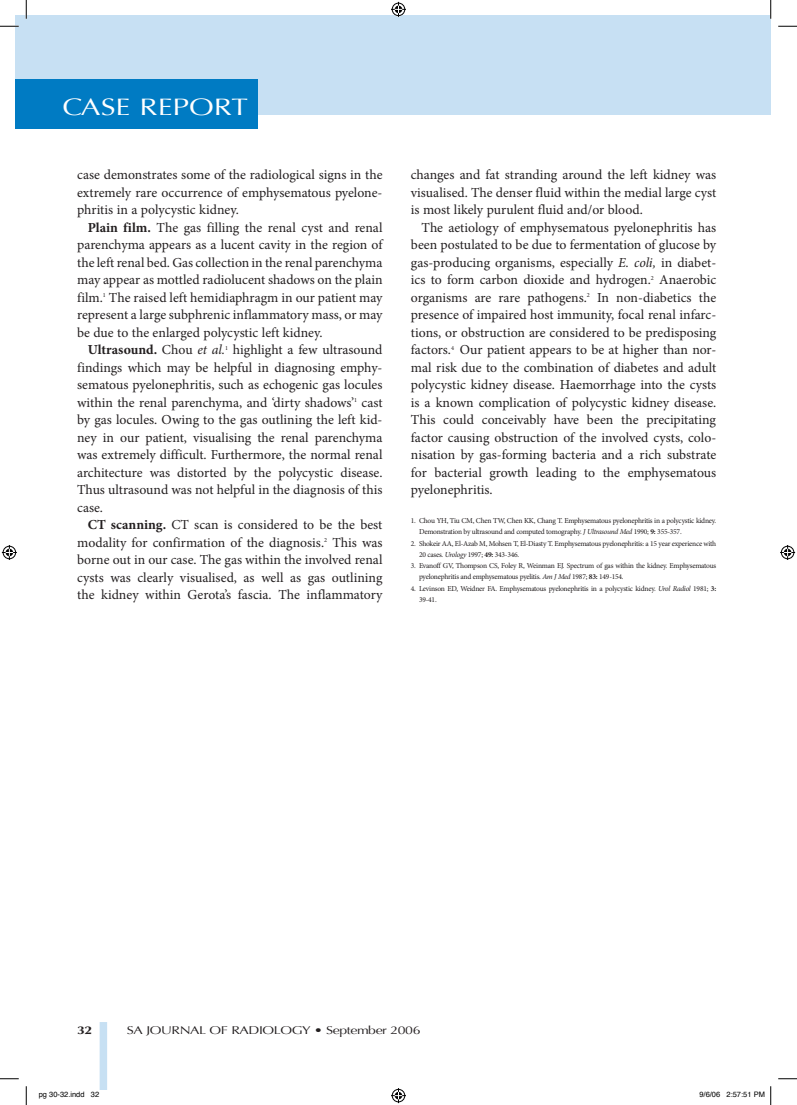
<style>
.page{position:relative;width:797px;height:1105px;background:#fff}
.page>*{position:absolute;margin:0;border:0;box-sizing:border-box;transform-origin:0 0}
.t1{font:23.75px "Optima";color:#fff;scale:1.25 1}
.t2{font:13.75px/17.5px "Minion Pro";color:#231f20;text-align:justify}
.t3{font:11.25px "Optima";letter-spacing:-.03em;color:#231f20;scale:1.25 1}
.t4{font:700 11.25px "Optima";color:#231f20;scale:1.25 1}
.t5{font:7.5px/11.2px "Minion Pro";letter-spacing:-.03em;color:#231f20}
.t6{font:7.5px "Helvetica";color:#000}
.s1{font-weight:700}
.s2{font-style:italic}
</style>
<div class="page">
<div style="left:16px;top:16px;width:754px;height:99px;background:#c7e0f3"></div>
<div style="left:16px;top:79px;width:242px;height:50px;background:#007bc3"></div>
<div style="left:100px;top:1022px;width:7px;height:67px;background:#c7e0f3"></div>
<svg style="left:0;top:25px;width:19px;height:2px"></svg>
<svg style="left:778px;top:25px;width:19px;height:2px"></svg>
<svg style="left:0;top:1078px;width:19px;height:1px"></svg>
<svg style="left:778px;top:1078px;width:19px;height:1px"></svg>
<svg style="left:25px;top:0;width:2px;height:19px"></svg>
<svg style="left:25px;top:1086px;width:2px;height:19px"></svg>
<svg style="left:770px;top:0;width:1px;height:19px"></svg>
<svg style="left:391px;top:2px;width:15px;height:15px"></svg>
<svg style="left:391px;top:1088px;width:15px;height:15px"></svg>
<svg style="left:2px;top:545px;width:15px;height:15px"></svg>
<svg style="left:780px;top:545px;width:15px;height:15px"></svg>
<svg style="left:770px;top:1086px;width:1px;height:19px"></svg>
<h1 class="t1" style="left:62px;top:93px;width:150px">CASE REPORT</h1>
<p class="t2" style="left:77px;top:166px;width:307px">case demonstrates some of the radiological signs in the extremely rare occurrence of emphysematous pyelone&shy;phritis in a polycystic kidney.</p>
<p class="t2" style="left:77px;top:219px;width:307px;text-indent:11px"><span class="s1">Plain film.</span> The gas filling the renal cyst and renal parenchyma appears as a lucent cavity in the region of the left renal bed. Gas collection in the renal parenchyma may appear as mottled radiolucent shadows on the plain film.<sup>1</sup> The raised left hemidiaphragm in our patient may represent a large subphrenic inflammatory mass, or may be due to the enlarged polycystic left kidney.</p>
<p class="t2" style="left:77px;top:341px;width:307px;text-indent:11px"><span class="s1">Ultrasound.</span> Chou <span class="s2">et al.</span><sup>1</sup> highlight a few ultrasound findings which may be helpful in diagnosing emphy&shy;sematous pyelonephritis, such as echogenic gas locules within the renal parenchyma, and ‘dirty shadows’<sup>1</sup> cast by gas locules. Owing to the gas outlining the left kid&shy;ney in our patient, visualising the renal parenchyma was extremely difficult. Furthermore, the normal renal architecture was distorted by the polycystic disease.<br>Thus ultrasound was not helpful in the diagnosis of this case.</p>
<p class="t2" style="left:77px;top:516px;width:307px;text-indent:11px"><span class="s1">CT scanning.</span> CT scan is considered to be the best modality for confirmation of the diagnosis.<sup>2</sup> This was borne out in our case. The gas within the involved renal cysts was clearly visualised, as well as gas outlining the kidney within Gerota’s fascia. The inflammatory</p>
<p class="t2" style="left:411px;top:166px;width:307px">changes and fat stranding around the left kidney was visualised. The denser fluid within the medial large cyst is most likely purulent fluid and/or blood.</p>
<p class="t2" style="left:411px;top:219px;width:307px;text-indent:11px">The aetiology of emphysematous pyelonephritis has been postulated to be due to fermentation of glucose by gas-producing organisms, especially <span class="s2">E. coli,</span> in diabet&shy;ics to form carbon dioxide and hydrogen.<sup>2</sup> Anaerobic organisms are rare pathogens.<sup>2</sup> In non-diabetics the presence of impaired host immunity, focal renal infarc&shy;tions, or obstruction are considered to be predisposing factors.<sup>4</sup> Our patient appears to be at higher than nor&shy;mal risk due to the combination of diabetes and adult polycystic kidney disease. Haemorrhage into the cysts is a known complication of polycystic kidney disease.<br>This could conceivably have been the precipitating factor causing obstruction of the involved cysts, colo&shy;nisation by gas-forming bacteria and a rich substrate for bacterial growth leading to the emphysematous pyelonephritis.</p>
<p class="t5" style="left:419px;top:515px;width:299px;text-indent:-8px">1. Chou YH, Tiu CM, Chen TW, Chen KK, Chang T. Emphysematous pyelonephritis in a polycystic kidney.<br>Demonstration by ultrasound and computed tomography. <span class="s2">J Ultrasound Med</span> 1990; <span class="s1">9:</span> 355-357.</p>
<p class="t5" style="left:419px;top:537px;width:299px;text-indent:-8px">2. Shokeir AA, El-Azab M, Mohsen T, El-Diasty T. Emphysematous pyelonephritis: a 15 year experience with<br>20 cases. <span class="s2">Urology</span> 1997; <span class="s1">49:</span> 343-346.</p>
<p class="t5" style="left:419px;top:560px;width:299px;text-indent:-8px">3. Evanoff GV, Thompson CS, Foley R, Weinman EJ. Spectrum of gas within the kidney. Emphysematous pyelonephritis and emphysematous pyelitis. <span class="s2">Am J Med</span> 1987; <span class="s1">83:</span> 149-154.</p>
<p class="t5" style="left:419px;top:582px;width:299px;text-indent:-8px">4. Levinson ED, Weidner FA. Emphysematous pyelonephritis in a polycystic kidney. <span class="s2">Urol Radiol</span> 1981; <span class="s1">3:<br></span>39-41.</p>
<p class="t4" style="left:77px;top:1023px;width:14px">32</p>
<p class="t3" style="left:127px;top:1023px;width:236px">SA JOURNAL OF RADIOLOGY • September 2006</p>
<p class="t6" style="left:39px;top:1090px;width:62px">pg 30-32.indd 32</p>
<p class="t6" style="left:699px;top:1090px;width:67px">9/6/06 2:57:51 PM</p>
</div>
